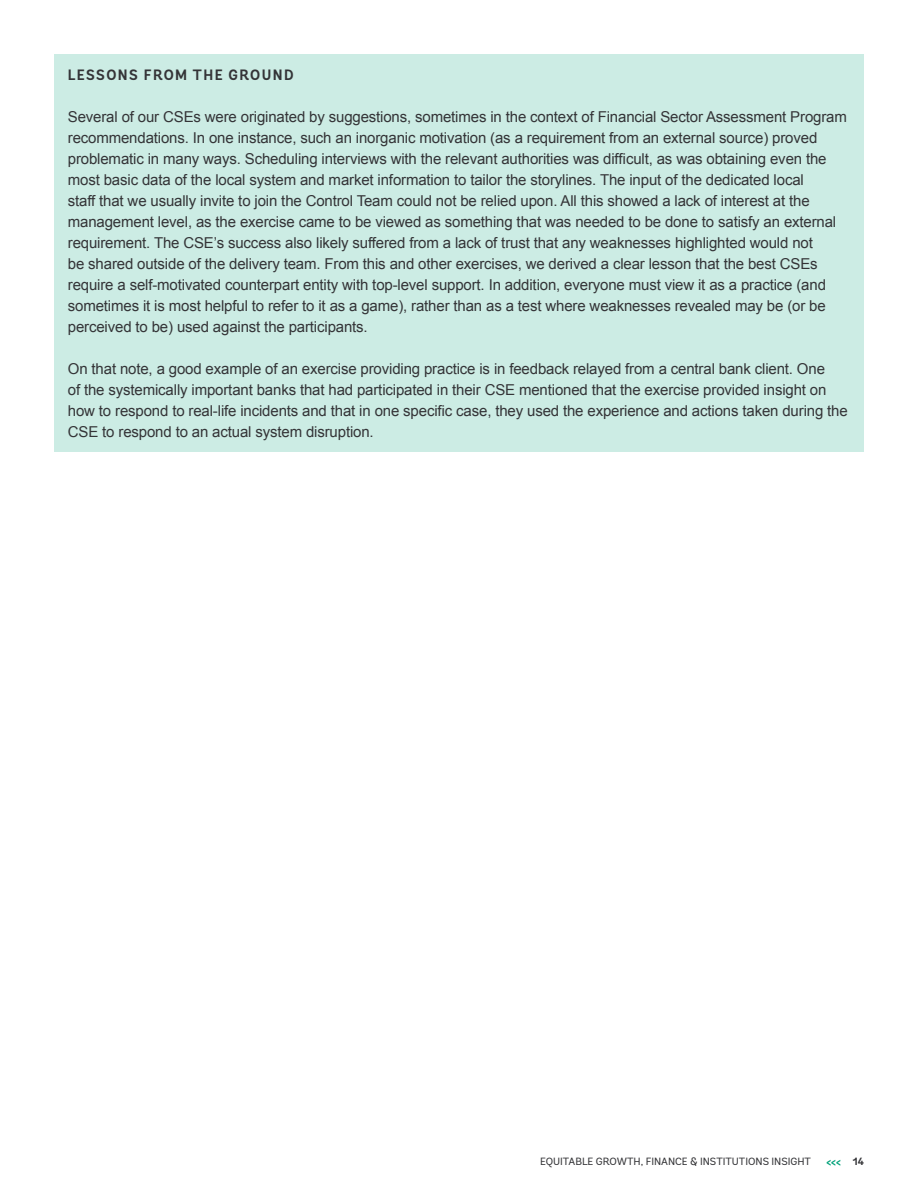
<style>
.page{position:relative;width:918px;height:1188px;background:#fff}
.page>*{position:absolute;margin:0;border:0;box-sizing:border-box;transform-origin:0 0}
.t1{font:15px/21px "Arial";letter-spacing:-.01em;color:#343437}
.t2{font:700 15px "Andes";letter-spacing:.1em;color:#343437;scale:.95 1}
.t3{font:700 12px "Andes";color:#00a27a;scale:.95 1}
.t4{font:10.5px "Andes";color:#343437}
.s1{font-size:10.5px;color:#343437}
</style>
<div class="page">
<div style="left:54px;top:54px;width:810px;height:397px;background:#ccece4"></div>
<p class="t2" style="left:68px;top:65px;width:239px">LESSONS FROM THE GROUND</p>
<p class="t1" style="left:68px;top:106px;width:781px">Several of our CSEs were originated by suggestions, sometimes in the context of Financial Sector Assessment Program recommendations. In one instance, such an inorganic motivation (as a requirement from an external source) proved problematic in many ways. Scheduling interviews with the relevant authorities was difficult, as was obtaining even the most basic data of the local system and market information to tailor the storylines. The input of the dedicated local<br>staff that we usually invite to join the Control Team could not be relied upon. All this showed a lack of interest at the management level, as the exercise came to be viewed as something that was needed to be done to satisfy an external requirement. The CSE’s success also likely suffered from a lack of trust that any weaknesses highlighted would not<br>be shared outside of the delivery team. From this and other exercises, we derived a clear lesson that the best CSEs require a self-motivated counterpart entity with top-level support. In addition, everyone must view it as a practice (and sometimes it is most helpful to refer to it as a game), rather than as a test where weaknesses revealed may be (or be perceived to be) used against the participants.</p>
<p class="t1" style="left:68px;top:358px;width:781px">On that note, a good example of an exercise providing practice is in feedback relayed from a central bank client. One<br>of the systemically important banks that had participated in their CSE mentioned that the exercise provided insight on how to respond to real-life incidents and that in one specific case, they used the experience and actions taken during the CSE to respond to an actual system disruption.</p>
<p class="t4" style="left:540px;top:1155px;width:273px">EQUITABLE GROWTH, FINANCE &amp; INSTITUTIONS INSIGHT</p>
<p class="t3" style="left:826px;top:1154px;width:41px">&lt;&lt;&lt; <span class="s1">14</span></p>
</div>
